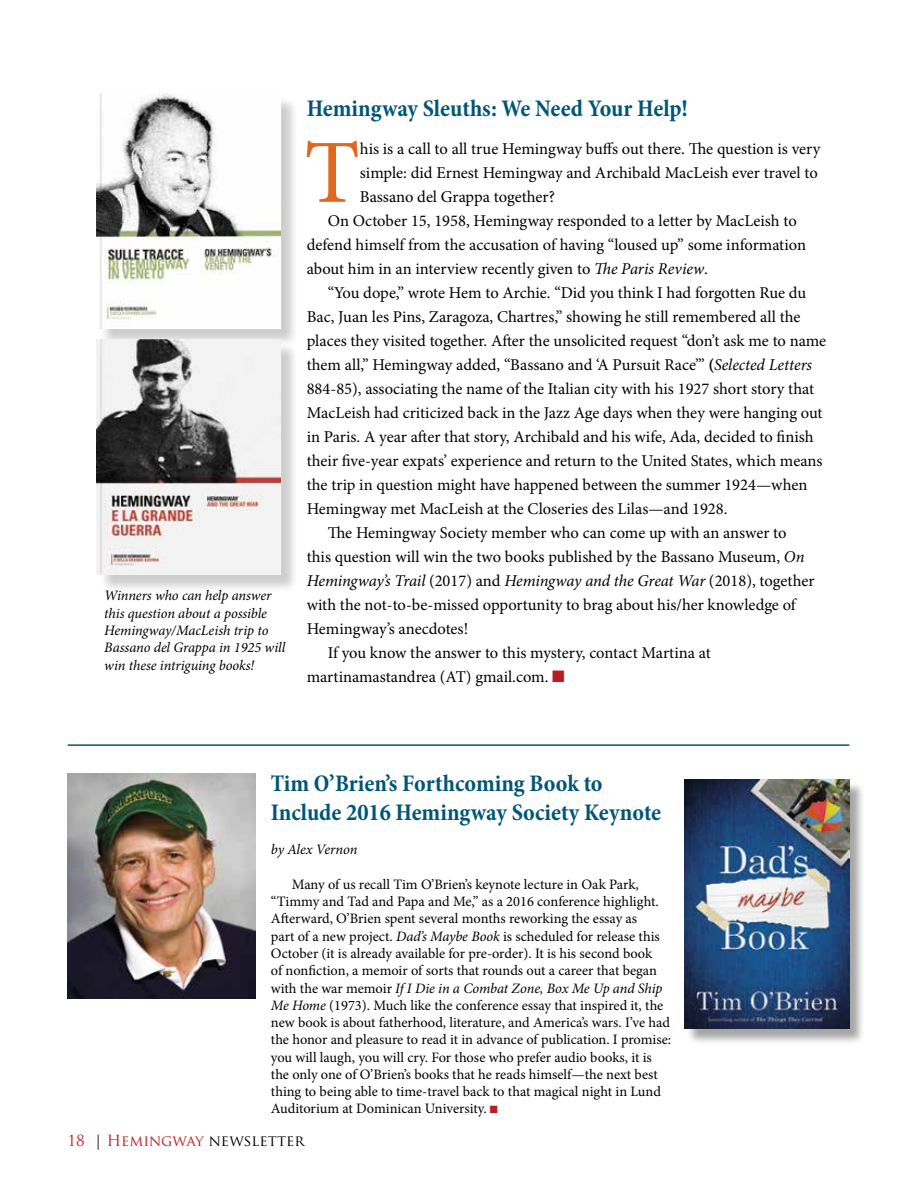
<style>
.page{position:relative;width:918px;height:1188px;background:#fff}
.page>*{position:absolute;margin:0;border:0;box-sizing:border-box;transform-origin:0 0}
.t1{font:90.3px "Minion Pro";color:#df681e}
.t2{font:700 condensed 24px/28.8px "Minion Pro";color:#005678}
.t3{font:16.5px "Minion Pro";color:#000}
.t4{font:italic 16.5px "Minion Pro";letter-spacing:-.015em;color:#000}
.t5{font:15px "Trajan Pro";color:#b81d22}
.t6{font:14.4px/17.2px "Minion Pro";letter-spacing:-.005em;color:#000}
.t7{font:italic 14.4px/17.2px "Minion Pro";letter-spacing:-.01em;color:#000}
.s1{font-style:italic}
.s2{font-weight:700}
.s3{font-style:normal}
.s4{color:#b81d22}
.s5{color:#000}
</style>
<div class="page">
<div style="left:99px;top:96px;width:200px;height:251px;background:#000;opacity:.2"></div>
<img style="left:97px;top:94px;width:183px;height:234px">
<div style="left:99px;top:342px;width:200px;height:251px;background:#000;opacity:.2"></div>
<img style="left:97px;top:340px;width:183px;height:234px">
<hr style="left:68px;top:744px;width:781px;height:2px;background:#005678">
<div style="left:687px;top:782px;width:179px;height:262px;background:#000;opacity:.35"></div>
<img style="left:685px;top:780px;width:164px;height:248px">
<img style="left:68px;top:773px;width:188px;height:226px">
<p class="t7" style="left:104px;top:587px;width:183px">Winners who can help answer this question about a possible<br>Hemingway/MacLeish trip to<br>Bassano del Grappa in 1925 will win these intriguing books!</p>
<h2 class="t2" style="left:307px;top:94px;width:383px">Hemingway Sleuths: We Need Your Help!</h2>
<h1 class="t1" style="left:304px;top:113px;width:57px">T</h1>
<p class="t3" style="left:360px;top:138px;width:462px">his is a call to all true Hemingway buffs out there. The question is very</p>
<p class="t3" style="left:360px;top:162px;width:459px">simple: did Ernest Hemingway and Archibald MacLeish ever travel to</p>
<p class="t3" style="left:360px;top:186px;width:197px">Bassano del Grappa together?</p>
<p class="t3" style="left:328px;top:210px;width:471px">On October 15, 1958, Hemingway responded to a letter by MacLeish to</p>
<p class="t3" style="left:307px;top:234px;width:501px">defend himself from the accusation of having “loused up” some information</p>
<p class="t3" style="left:307px;top:258px;width:403px">about him in an interview recently given to <span class="s1">The Paris Review</span>.</p>
<p class="t3" style="left:328px;top:282px;width:480px">“You dope,” wrote Hem to Archie. “Did you think I had forgotten Rue du</p>
<p class="t3" style="left:307px;top:306px;width:495px">Bac, Juan les Pins, Zaragoza, Chartres,” showing he still remembered all the</p>
<p class="t3" style="left:307px;top:330px;width:521px">places they visited together. After the unsolicited request “don’t ask me to name</p>
<p class="t3" style="left:307px;top:354px;width:507px">them all,” Hemingway added, “Bassano and ‘A Pursuit Race’” <span class="s2">(</span><span class="s1">Selected Letters</span></p>
<p class="t3" style="left:307px;top:378px;width:509px">884-85), associating the name of the Italian city with his 1927 short story that</p>
<p class="t3" style="left:307px;top:402px;width:517px">MacLeish had criticized back in the Jazz Age days when they were hanging out</p>
<p class="t3" style="left:307px;top:426px;width:508px">in Paris. A year after that story, Archibald and his wife, Ada, decided to finish</p>
<p class="t3" style="left:307px;top:450px;width:517px">their five-year expats’ experience and return to the United States, which means</p>
<p class="t3" style="left:307px;top:474px;width:502px">the trip in question might have happened between the summer 1924—when</p>
<p class="t3" style="left:307px;top:498px;width:422px">Hemingway met MacLeish at the Closeries des Lilas—and 1928.</p>
<p class="t3" style="left:328px;top:522px;width:460px">The Hemingway Society member who can come up with an answer to</p>
<p class="t3" style="left:307px;top:546px;width:499px">this question will win the two books published by the Bassano Museum, <span class="s1">On</span></p>
<p class="t4" style="left:307px;top:569px;width:509px">Hemingway’s Trail <span class="s3">(2017) and</span> Hemingway and the Great War <span class="s3">(2018), together</span></p>
<p class="t3" style="left:307px;top:594px;width:492px">with the not-to-be-missed opportunity to brag about his/her knowledge of</p>
<p class="t3" style="left:307px;top:618px;width:163px">Hemingway’s anecdotes!</p>
<p class="t3" style="left:328px;top:642px;width:385px">If you know the answer to this mystery, contact Martina at</p>
<p class="t3" style="left:307px;top:666px;width:260px">martinamastandrea (AT) gmail.com. <span class="s4">■</span></p>
<h2 class="t2" style="left:271px;top:769px;width:392px">Tim O’Brien’s Forthcoming Book to<br>Include 2016 Hemingway Society Keynote</h2>
<p class="t7" style="left:271px;top:841px;width:88px">by Alex Vernon</p>
<p class="t6" style="left:271px;top:876px;width:402px;text-indent:21px">Many of us recall Tim O’Brien’s keynote lecture in Oak Park, “Timmy and Tad and Papa and Me,” as a 2016 conference highlight.<br>Afterward, O’Brien spent several months reworking the essay as<br>part of a new project. <span class="s1">Dad’s Maybe Book</span> is scheduled for release this October (it is already available for pre-order). It is his second book<br>of nonfiction, a memoir of sorts that rounds out a career that began with the war memoir <span class="s1">If I Die in a Combat Zone, Box Me Up and Ship Me Home</span> (1973). Much like the conference essay that inspired it, the new book is about fatherhood, literature, and America’s wars. I’ve had the honor and pleasure to read it in advance of publication. I promise: you will laugh, you will cry. For those who prefer audio books, it is the only one of O’Brien’s books that he reads himself—the next best thing to being able to time-travel back to that magical night in Lund Auditorium at Dominican University. <span class="s4">■</span></p>
<p class="t5" style="left:68px;top:1131px;width:239px">18 <span class="s5">|</span> Hemingway <span class="s5">newsletter</span></p>
</div>
